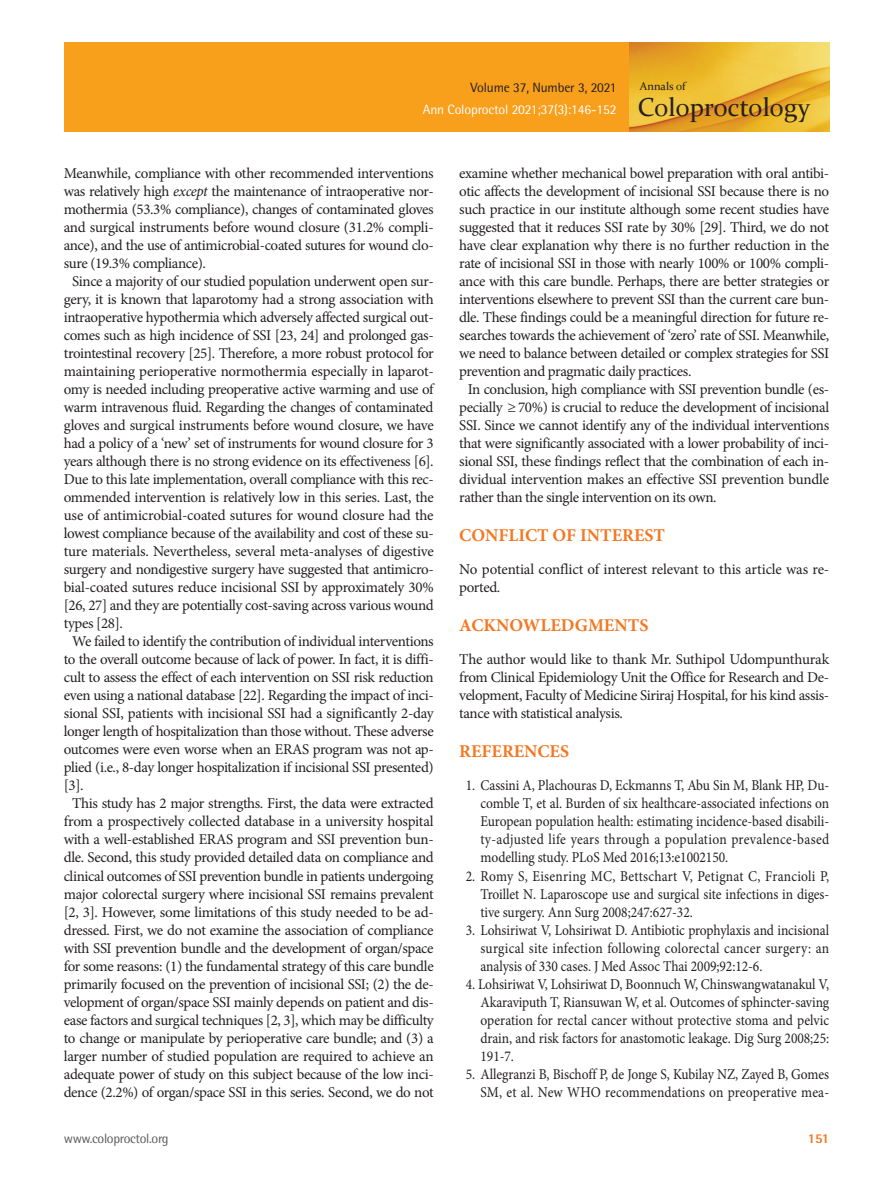
<style>
.page{position:relative;width:893px;height:1191px;background:#fff}
.page>*{position:absolute;margin:0;border:0;box-sizing:border-box;transform-origin:0 0}
.t1{font:25.95px "Constantia";color:#231f20}
.본문제목_대{font:700 18px "Minion Pro";color:#f47721}
.본문{font:15px/18px "Minion Pro";letter-spacing:-.025em;color:#231f20;text-align:justify}
.참고문헌1{font:15px/18px "Minion Pro";letter-spacing:-.005em;color:#231f20;text-align:justify;scale:.9 1}
.본문_앞단락0{font:15px/18px "Minion Pro";letter-spacing:-.02em;color:#231f20}
.t2{font:13.5px "Rotis Semi Sans Std";letter-spacing:-.01em;color:#fff}
.t3{font:13.5px "Rotis Semi Sans Std";letter-spacing:-.01em;color:#231f20}
.t4{font:13.5px "Rotis Semi Sans Std";letter-spacing:-.025em;color:#57585a}
.t5{font:800 13.5px "Rotis Semi Sans Std";color:#f47721}
.t6{font:11.25px "Constantia";color:#231f20}
.s1{font-style:italic}
</style>
<div class="page">
<div style="left:64px;top:43px;width:565px;height:89px;background:#f89f1c"></div>
<img style="left:629px;top:43px;width:200px;height:89px">
<p class="t3" style="left:470px;top:80px;width:148px">Volume 37, Number 3, 2021</p>
<p class="t2" style="left:423px;top:102px;width:195px">Ann Coloproctol 2021;37(3):146-152</p>
<p class="t6" style="left:640px;top:79px;width:47px">Annals of</p>
<h1 class="t1" style="left:638px;top:90px;width:174px">Coloproctology</h1>
<p class="본문" style="left:64px;top:164px;width:371px">Meanwhile, compliance with other recommended interventions was relatively high <span class="s1">except</span> the maintenance of intraoperative nor&shy;mothermia (53.3% compliance), changes of contaminated gloves and surgical instruments before wound closure (31.2% compli&shy;ance), and the use of antimicrobial-coated sutures for wound clo&shy;sure (19.3% compliance).</p>
<p class="본문" style="left:64px;top:272px;width:372px;text-indent:9px">Since a majority of our studied population underwent open sur&shy;gery, it is known that laparotomy had a strong association with intraoperative hypothermia which adversely affected surgical out&shy;comes such as high incidence of SSI [23, 24] and prolonged gas&shy;trointestinal recovery [25]. Therefore, a more robust protocol for maintaining perioperative normothermia especially in laparot&shy;omy is needed including preoperative active warming and use of warm intravenous fluid. Regarding the changes of contaminated gloves and surgical instruments before wound closure, we have had a policy of a ‘new’ set of instruments for wound closure for 3 years although there is no strong evidence on its effectiveness [6].<br>Due to this late implementation, overall compliance with this rec&shy;ommended intervention is relatively low in this series. Last, the use of antimicrobial-coated sutures for wound closure had the lowest compliance because of the availability and cost of these su&shy;ture materials. Nevertheless, several meta-analyses of digestive surgery and nondigestive surgery have suggested that antimicro&shy;bial-coated sutures reduce incisional SSI by approximately 30% [26, 27] and they are potentially cost-saving across various wound types [28].</p>
<p class="본문" style="left:64px;top:632px;width:371px;text-indent:9px">We failed to identify the contribution of individual interventions to the overall outcome because of lack of power. In fact, it is diffi&shy;cult to assess the effect of each intervention on SSI risk reduction even using a national database [22]. Regarding the impact of inci&shy;sional SSI, patients with incisional SSI had a significantly 2-day longer length of hospitalization than those without. These adverse outcomes were even worse when an ERAS program was not ap&shy;plied (i.e., 8-day longer hospitalization if incisional SSI presented) [3].</p>
<p class="본문" style="left:64px;top:794px;width:371px;text-align:center">This study has 2 major strengths. First, the data were extracted from a prospectively collected database in a university hospital with a well-established ERAS program and SSI prevention bun&shy;dle. Second, this study provided detailed data on compliance and clinical outcomes of SSI prevention bundle in patients undergoing major colorectal surgery where incisional SSI remains prevalent [2, 3]. However, some limitations of this study needed to be ad&shy;dressed. First, we do not examine the association of compliance with SSI prevention bundle and the development of organ/space for some reasons: (1) the fundamental strategy of this care bundle primarily focused on the prevention of incisional SSI; (2) the de&shy;velopment of organ/space SSI mainly depends on patient and dis&shy;ease factors and surgical techniques [2, 3], which may be difficulty to change or manipulate by perioperative care bundle; and (3) a larger number of studied population are required to achieve an adequate power of study on this subject because of the low inci&shy;dence (2.2%) of organ/space SSI in this series. Second, we do not</p>
<p class="t4" style="left:64px;top:1130px;width:106px">www.coloproctol.org</p>
<p class="본문" style="left:459px;top:164px;width:371px">examine whether mechanical bowel preparation with oral antibi&shy;otic affects the development of incisional SSI because there is no such practice in our institute although some recent studies have suggested that it reduces SSI rate by 30% [29]. Third, we do not have clear explanation why there is no further reduction in the rate of incisional SSI in those with nearly 100% or 100% compli&shy;ance with this care bundle. Perhaps, there are better strategies or interventions elsewhere to prevent SSI than the current care bun&shy;dle. These findings could be a meaningful direction for future re&shy;searches towards the achievement of ‘zero’ rate of SSI. Meanwhile, we need to balance between detailed or complex strategies for SSI prevention and pragmatic daily practices.</p>
<p class="본문" style="left:459px;top:380px;width:371px;text-indent:9px">In conclusion, high compliance with SSI prevention bundle (es&shy;pecially ≥ 70%) is crucial to reduce the development of incisional SSI. Since we cannot identify any of the individual interventions that were significantly associated with a lower probability of inci&shy;sional SSI, these findings reflect that the combination of each in&shy;dividual intervention makes an effective SSI prevention bundle rather than the single intervention on its own.</p>
<p class="본문제목_대" style="left:459px;top:522px;width:207px">CONFLICT OF INTEREST</p>
<p class="본문_앞단락0" style="left:459px;top:560px;width:371px">No potential conflict of interest relevant to this article was re&shy;ported.</p>
<p class="본문제목_대" style="left:459px;top:612px;width:191px">ACKNOWLEDGMENTS</p>
<p class="본문_앞단락0" style="left:459px;top:650px;width:371px;text-align:justify">The author would like to thank Mr. Suthipol Udompunthurak from Clinical Epidemiology Unit the Office for Research and De&shy;velopment, Faculty of Medicine Siriraj Hospital, for his kind assis&shy;tance with statistical analysis.</p>
<p class="본문제목_대" style="left:459px;top:738px;width:111px">REFERENCES</p>
<p class="참고문헌1" style="left:480px;top:776px;width:389px;text-indent:-15px">1. Cassini A, Plachouras D, Eckmanns T, Abu Sin M, Blank HP, Du&shy;comble T, et al. Burden of six healthcare-associated infections on European population health: estimating incidence-based disabili&shy;ty-adjusted life years through a population prevalence-based modelling study. PLoS Med 2016;13:e1002150.</p>
<p class="참고문헌1" style="left:480px;top:866px;width:389px;text-indent:-15px">2. Romy S, Eisenring MC, Bettschart V, Petignat C, Francioli P, Troillet N. Laparoscope use and surgical site infections in diges&shy;tive surgery. Ann Surg 2008;247:627-32.</p>
<p class="참고문헌1" style="left:480px;top:920px;width:389px;text-indent:-15px">3. Lohsiriwat V, Lohsiriwat D. Antibiotic prophylaxis and incisional surgical site infection following colorectal cancer surgery: an analysis of 330 cases. J Med Assoc Thai 2009;92:12-6.</p>
<p class="참고문헌1" style="left:480px;top:974px;width:389px;text-indent:-15px">4. Lohsiriwat V, Lohsiriwat D, Boonnuch W, Chinswangwatanakul V, Akaraviputh T, Riansuwan W, et al. Outcomes of sphincter-saving operation for rectal cancer without protective stoma and pelvic drain, and risk factors for anastomotic leakage. Dig Surg 2008;25:<br>191-7.</p>
<p class="참고문헌1" style="left:466px;top:1064px;width:405px;text-align:right">5. Allegranzi B, Bischoff P, de Jonge S, Kubilay NZ, Zayed B, Gomes<br>SM, et al. New WHO recommendations on preoperative mea-</p>
<p class="t5" style="left:808px;top:1129px;width:23px">151</p>
</div>
